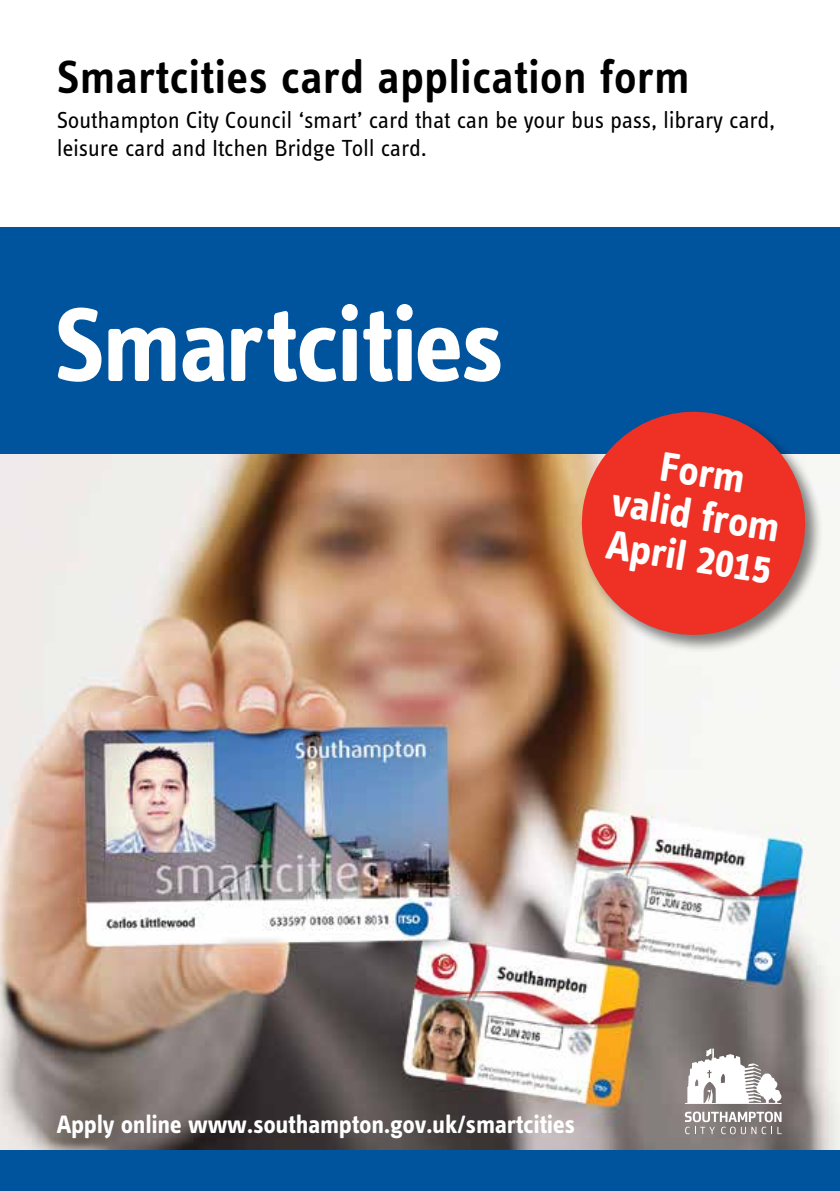
<style>
.page{position:relative;width:840px;height:1191px;background:#fff}
.page>*{position:absolute;margin:0;border:0;box-sizing:border-box;transform-origin:0 0}
.t1{font:700 108px "Info Text";letter-spacing:-.03em;color:#fff}
.t2{font:600 48px "Info Text";color:#000}
.t3{font:42.8px/42.8px "Info Text Bold Tf";color:#fff;text-align:center}
.t4{font:26px "Info Text Bold Tf";letter-spacing:-.015em;color:#fff}
.t5{font:24px/28px "Info Text";letter-spacing:-.015em;color:#000}
</style>
<div class="page">
<img style="left:0;top:454px;width:839px;height:697px">
<div style="left:0;top:227px;width:839px;height:227px;background:#00549e"></div>
<div style="left:0;top:1151px;width:839px;height:40px;background:#00549e"></div>
<svg style="left:684px;top:1048px;width:97px;height:56px"></svg>
<svg style="left:684px;top:1111px;width:97px;height:23px"></svg>
<div style="left:579px;top:409px;width:244px;height:244px;background:#000;opacity:.5"></div>
<svg style="left:572px;top:409px;width:242px;height:233px;background:#cf514b"></svg>
<h2 class="t2" style="left:57px;top:49px;width:634px">Smartcities card application form</h2>
<p class="t5" style="left:57px;top:106px;width:719px">Southampton City Council ‘smart’ card that can be your bus pass, library card, leisure card and Itchen Bridge Toll card.</p>
<h1 class="t1" style="left:54px;top:283px;width:452px">Smartcities</h1>
<h3 class="t3" style="left:622px;top:438px;width:171px;rotate:9deg">Form valid from<br>April 2015</h3>
<p class="t4" style="left:57px;top:1109px;width:519px">Apply online www.southampton.gov.uk/smartcities</p>
</div>
